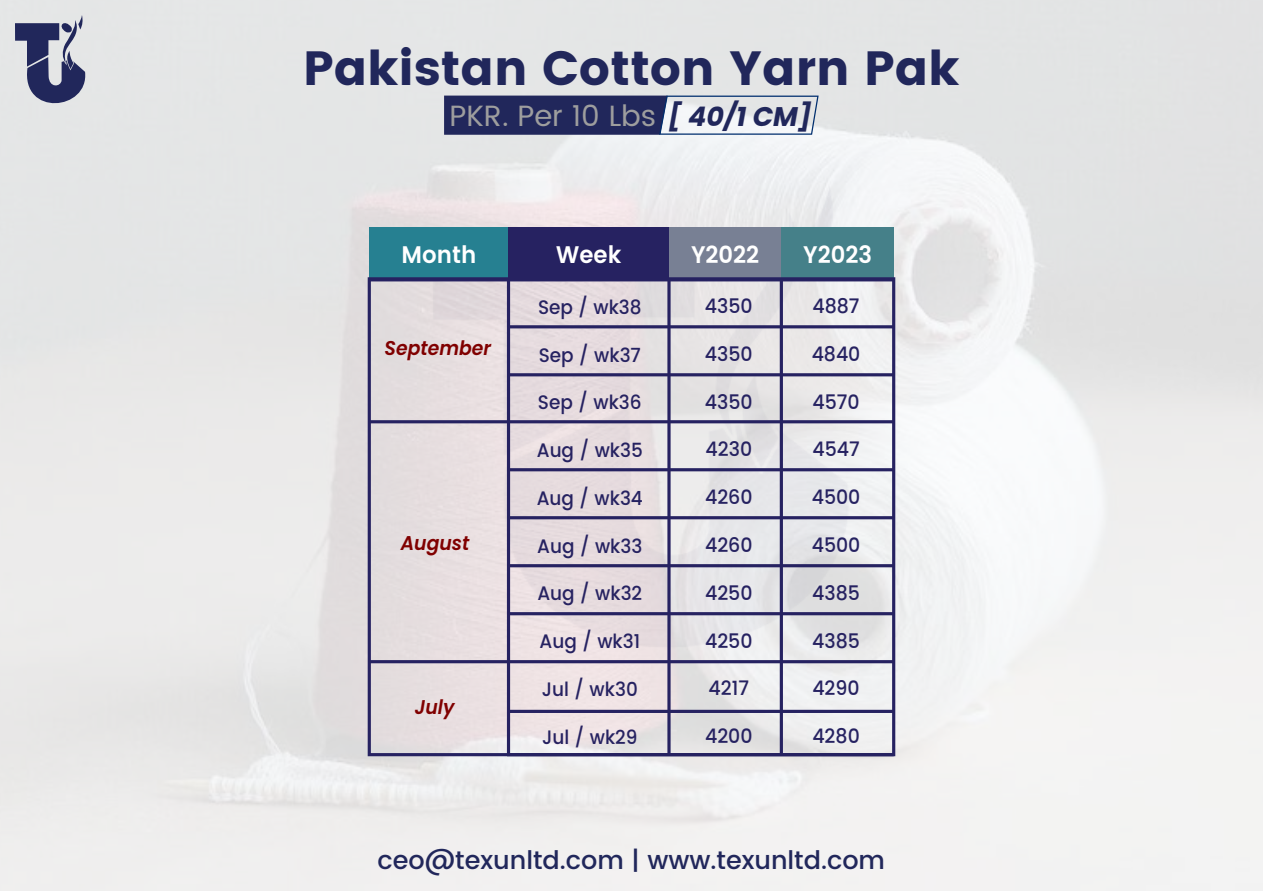
<style>
.page{position:relative;width:1263px;height:893px;background:#fff}
.page>*{position:absolute;margin:0;border:0;box-sizing:border-box;transform-origin:0 0}
.t1{font:700 48px "Poppins";color:#21275b}
.t2{font:29.25px "Poppins";color:#9e9e9e}
.t3{font:500 25.5px "Poppins";color:#21275b}
.t4{font:600 24px "Poppins";color:#fff;scale:.94 1}
.t5{font:500 20.1px "Poppins";color:#262261;scale:.94 1}
.t6{font:italic 600 19.95px "Poppins";color:#800000;scale:.94 1}
.t7{font:500 19.5px "Poppins";color:#262261;scale:.94 1}
.s1{font-weight:700;font-style:italic;font-size:27px;color:#21275b}
</style>
<div class="page">
<img style="left:366px;top:187px;width:531px;height:519px">
<svg style="left:15px;top:15px;width:74px;height:102px;background:#9296ab"></svg>
<svg style="left:444px;top:96px;width:375px;height:39px"></svg>
<div style="left:369px;top:227px;width:139px;height:52px;background:#268091"></div>
<div style="left:508px;top:227px;width:161px;height:52px;background:#262261"></div>
<div style="left:669px;top:227px;width:112px;height:52px;background:#788094"></div>
<div style="left:781px;top:227px;width:113px;height:52px;background:#458089"></div>
<hr style="left:507px;top:564px;width:387px;height:3px;background:#262261">
<hr style="left:508px;top:325px;width:386px;height:3px;background:#262261">
<hr style="left:508px;top:373px;width:386px;height:3px;background:#262261">
<hr style="left:507px;top:420px;width:387px;height:3px;background:#262261">
<div style="left:368px;top:277px;width:527px;height:479px;border:3px solid #262261"></div>
<hr style="left:507px;top:279px;width:3px;height:474px;background:#262261">
<svg style="left:667px;top:281px;width:4px;height:472px;background:#4b477a"></svg>
<hr style="left:780px;top:279px;width:3px;height:474px;background:#262261">
<hr style="left:369px;top:278px;width:525px;height:3px;background:#262261">
<hr style="left:507px;top:468px;width:387px;height:3px;background:#262261">
<hr style="left:507px;top:516px;width:387px;height:3px;background:#262261">
<hr style="left:507px;top:660px;width:387px;height:3px;background:#262261">
<hr style="left:507px;top:710px;width:387px;height:3px;background:#262261">
<hr style="left:507px;top:612px;width:387px;height:3px;background:#262261">
<hr style="left:507px;top:753px;width:387px;height:3px;background:#262261">
<hr style="left:370px;top:660px;width:139px;height:3px;background:#262261">
<hr style="left:370px;top:420px;width:139px;height:3px;background:#262261">
<h1 class="t1" style="left:303px;top:40px;width:658px">Pakistan Cotton Yarn Pak</h1>
<h2 class="t2" style="left:449px;top:94px;width:364px">PKR. Per 10 Lbs <span class="s1">[ 40/1 CM]</span></h2>
<p class="t4" style="left:401px;top:236px;width:81px">Month</p>
<p class="t4" style="left:556px;top:236px;width:71px">Week</p>
<p class="t4" style="left:691px;top:236px;width:74px">Y2022</p>
<p class="t4" style="left:803px;top:236px;width:75px">Y2023</p>
<p class="t7" style="left:538px;top:293px;width:112px">Sep / wk38</p>
<p class="t7" style="left:539px;top:340px;width:110px">Sep / wk37</p>
<p class="t7" style="left:538px;top:388px;width:112px">Sep / wk36</p>
<p class="t7" style="left:537px;top:436px;width:114px">Aug / wk35</p>
<p class="t7" style="left:537px;top:484px;width:114px">Aug / wk34</p>
<p class="t7" style="left:537px;top:531px;width:113px">Aug / wk33</p>
<p class="t7" style="left:537px;top:579px;width:113px">Aug / wk32</p>
<p class="t7" style="left:539px;top:627px;width:109px">Aug / wk31</p>
<p class="t7" style="left:542px;top:675px;width:104px">Jul / wk30</p>
<p class="t7" style="left:542px;top:723px;width:103px">Jul / wk29</p>
<p class="t5" style="left:812px;top:291px;width:52px">4887</p>
<p class="t5" style="left:812px;top:339px;width:53px">4840</p>
<p class="t5" style="left:812px;top:387px;width:52px">4570</p>
<p class="t5" style="left:812px;top:434px;width:52px">4547</p>
<p class="t5" style="left:812px;top:482px;width:53px">4500</p>
<p class="t5" style="left:812px;top:530px;width:53px">4500</p>
<p class="t5" style="left:812px;top:578px;width:52px">4385</p>
<p class="t5" style="left:812px;top:626px;width:52px">4385</p>
<p class="t5" style="left:812px;top:673px;width:52px">4290</p>
<p class="t5" style="left:812px;top:721px;width:52px">4280</p>
<p class="t5" style="left:705px;top:291px;width:52px">4350</p>
<p class="t5" style="left:705px;top:339px;width:52px">4350</p>
<p class="t5" style="left:705px;top:387px;width:52px">4350</p>
<p class="t5" style="left:705px;top:434px;width:51px">4230</p>
<p class="t5" style="left:705px;top:482px;width:52px">4260</p>
<p class="t5" style="left:705px;top:530px;width:52px">4260</p>
<p class="t5" style="left:705px;top:578px;width:52px">4250</p>
<p class="t5" style="left:705px;top:626px;width:52px">4250</p>
<p class="t5" style="left:709px;top:673px;width:45px">4217</p>
<p class="t5" style="left:705px;top:721px;width:52px">4200</p>
<p class="t6" style="left:385px;top:336px;width:115px">September</p>
<p class="t6" style="left:401px;top:531px;width:75px">August</p>
<p class="t6" style="left:415px;top:696px;width:44px">July</p>
<h3 class="t3" style="left:378px;top:841px;width:509px">ceo@texunltd.com | www.texunltd.com</h3>
</div>
